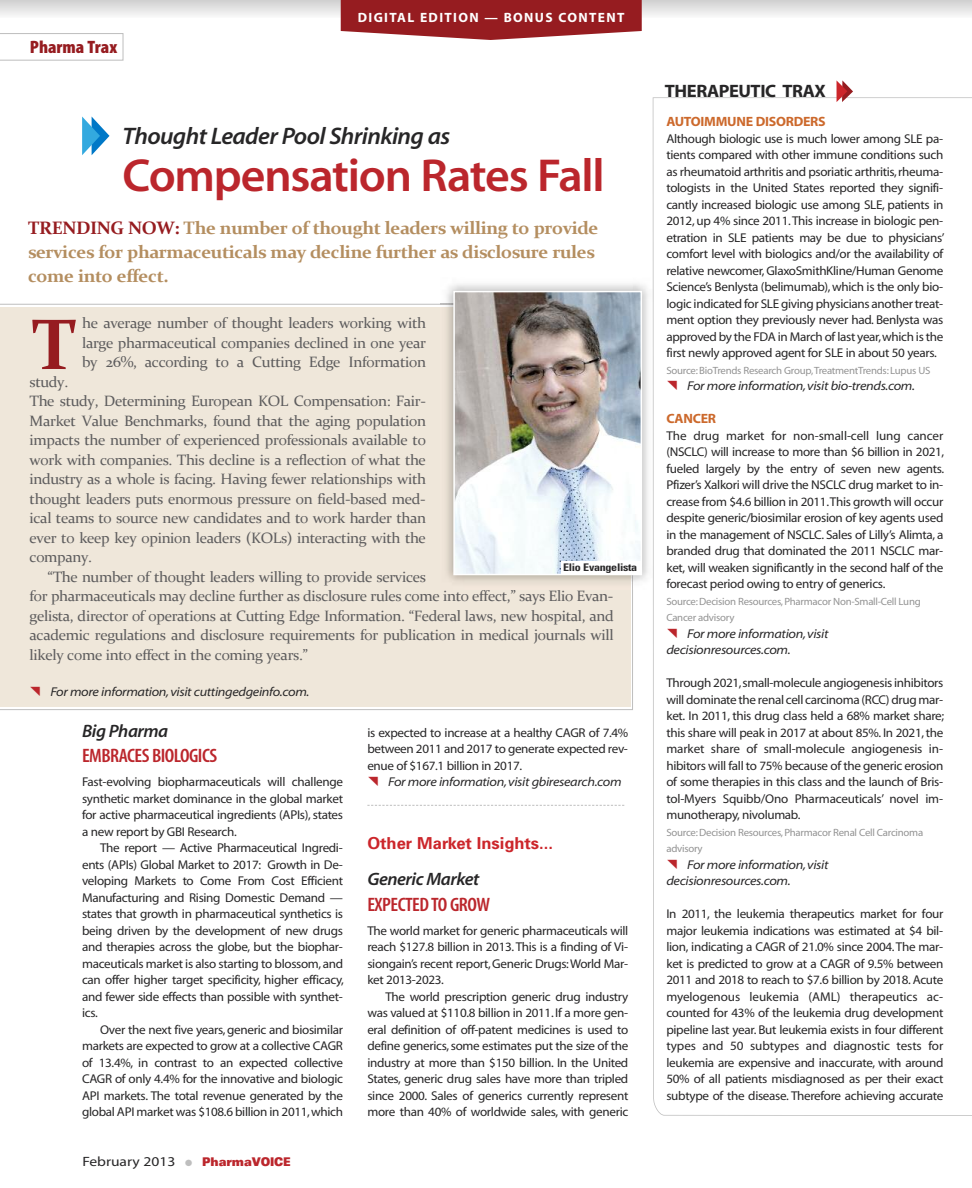
<style>
.page{position:relative;width:972px;height:1188px;background:#fff}
.page>*{position:absolute;margin:0;border:0;box-sizing:border-box;transform-origin:0 0}
.t1{font:700 72px "Constantia";color:#961c20}
.t2{font:46.5px "Myriad MM 565 wt 600 wd";letter-spacing:-.025em;color:#bb262c}
.t3{font:24px "Myriad MM It 565 wt 600 wd";letter-spacing:-.025em;color:#272627}
.t4{font:19.5px "Myriad MM 565 wt 300 wd";letter-spacing:-.025em;color:#bb262c;scale:1.05 1}
.t5{font:700 18px/24px "Constantia";letter-spacing:-.025em;color:#b48e60}
.t6{font:18px "Myriad MM It 565 wt 600 wd";letter-spacing:-.025em;color:#272627}
.t7{font:18px "Myriad MM 700 wt 600 wd";letter-spacing:-.025em;color:#272627}
.t8{font:18px "Myriad MM 830 wt 300 wd";color:#961c20;scale:1.05 1}
.t9{font:700 16.5px "Univers";color:#cc262b}
.t10{font:15px/19.5px "Constantia";letter-spacing:-.025em;color:#5d5c5d}
.t11{font:13.5px "Myriad MM 700 wt 600 wd";letter-spacing:.1em;color:#fff}
.t12{font:13.5px "Myriad MM 700 wt 600 wd";letter-spacing:-.02em;color:#cc692c}
.t13{font:13.5px "Myriad MM 400 wt 600 wd";color:#272627;scale:1.15 1}
.t14{font:12.75px/16.5px "Myriad MM 400 wt 600 wd";letter-spacing:-.025em;color:#272627;text-align:justify}
.t15{font:12.75px/16.5px "Myriad MM It 215 wt 700 wd";letter-spacing:-.025em;color:#272627}
.t16{font:10.5px/16.5px "Myriad MM 400 wt 600 wd";letter-spacing:-.025em;color:#939393}
.t17{font:700 condensed 10.5px "Univers";letter-spacing:-.025em;color:#272627;scale:1.15 1}
.s1{color:#961c20}
.s2{color:#bebebe}
.s3{font-family:"Univers";font-weight:900;font-stretch:expanded;font-size:12px;color:#bb262c}
</style>
<div class="page">
<svg style="left:0;top:0;width:972px;height:18px"></svg>
<svg style="left:341px;top:0;width:301px;height:40px;background:#a13539"></svg>
<svg style="left:0;top:33px;width:123px;height:28px"></svg>
<svg style="left:367px;top:805px;width:257px;height:1px"></svg>
<svg style="left:82px;top:117px;width:28px;height:38px"></svg>
<div style="left:0;top:307px;width:630px;height:400px;background:#efe7da"></div>
<img style="left:440px;top:278px;width:213px;height:312px">
<img style="left:456px;top:294px;width:183px;height:278px">
<div style="left:453px;top:291px;width:189px;height:284px;border:2px solid #fff"></div>
<div style="left:561px;top:562px;width:81px;height:13px;background:#fff"></div>
<svg style="left:653px;top:97px;width:319px;height:1019px"></svg>
<svg style="left:837px;top:80px;width:16px;height:22px"></svg>
<svg style="left:667px;top:381px;width:10px;height:9px"></svg>
<svg style="left:667px;top:628px;width:10px;height:10px"></svg>
<svg style="left:667px;top:859px;width:10px;height:10px"></svg>
<h3 class="t8" style="left:30px;top:40px;width:85px">Pharma Trax</h3>
<p class="t11" style="left:358px;top:12px;width:268px">DIGITAL EDITION — BONUS CONTENT</p>
<h3 class="t3" style="left:123px;top:127px;width:329px">Thought Leader Pool Shrinking as</h3>
<h2 class="t2" style="left:123px;top:158px;width:484px">Compensation Rates Fall</h2>
<h3 class="t5" style="left:28px;top:216px;width:572px"><span class="s1">TRenDInG nOW:</span> The number of thought leaders willing to provide services for pharmaceuticals may decline further as disclosure rules come into effect.</h3>
<p class="t10" style="left:82px;top:313px;width:345px;text-align:justify">he average number of thought leaders working with large pharmaceutical companies declined in one year by 26%, according to a Cutting Edge Information</p>
<p class="t10" style="left:30px;top:372px;width:398px">study.<br>The study, Determining European KOL Compensation: Fair-Market Value Benchmarks, found that the aging population impacts the number of experienced professionals available to work with companies. This decline is a reflection of what the industry as a whole is facing. Having fewer relationships with thought leaders puts enormous pressure on field-based med&shy;ical teams to source new candidates and to work harder than ever to keep key opinion leaders (KOLs) interacting with the company.</p>
<p class="t10" style="left:30px;top:567px;width:586px;text-indent:18px">“The number of thought leaders willing to provide services<br>for pharmaceuticals may decline further as disclosure rules come into effect,” says Elio Evan&shy;gelista, director of operations at Cutting Edge Information. “Federal laws, new hospital, and academic regulations and disclosure requirements for publication in medical journals will likely come into effect in the coming years.”</p>
<p class="t15" style="left:50px;top:684px;width:261px">For more information,visit cuttingedgeinfo.com.</p>
<h1 class="t1" style="left:31px;top:300px;width:46px">T</h1>
<p class="t17" style="left:563px;top:563px;width:66px">Elio Evangelista</p>
<h3 class="t6" style="left:82px;top:724px;width:88px">Big Pharma</h3>
<h3 class="t4" style="left:82px;top:749px;width:130px">EMBRACES BIOLOGICS</h3>
<p class="t14" style="left:82px;top:775px;width:263px">Fast-evolving biopharmaceuticals will challenge synthetic market dominance in the global market for active pharmaceutical ingredients (APIs), states a new report by GBI Research.</p>
<p class="t14" style="left:82px;top:841px;width:263px;text-indent:18px">The report — Active Pharmaceutical Ingredi&shy;ents (APIs) Global Market to 2017: Growth in De&shy;veloping Markets to Come From Cost Efficient Manufacturing and Rising Domestic Demand — states that growth in pharmaceutical synthetics is being driven by the development of new drugs and therapies across the globe, but the biophar&shy;maceuticals market is also starting to blossom,and can offer higher target specificity, higher efficacy, and fewer side effects than possible with synthet&shy;ics.</p>
<p class="t14" style="left:82px;top:1022px;width:263px;text-indent:18px">Over the next five years, generic and biosimilar markets are expected to grow at a collective CAGR of 13.4%, in contrast to an expected collective CAGR of only 4.4% for the innovative and biologic API markets. The total revenue generated by the global API market was $108.6 billion in 2011,which</p>
<p class="t13" style="left:82px;top:1157px;width:183px">February 2013 <span class="s2">●</span> <span class="s3">PharmaVOICE</span></p>
<p class="t14" style="left:367px;top:725px;width:263px">is expected to increase at a healthy CAGR of 7.4% between 2011 and 2017 to generate expected rev&shy;enue of $167.1 billion in 2017.</p>
<p class="t15" style="left:388px;top:775px;width:235px">For more information,visit gbiresearch.com</p>
<p class="t9" style="left:367px;top:837px;width:187px">Other Market Insights...</p>
<h3 class="t6" style="left:367px;top:872px;width:113px">Generic Market</h3>
<h3 class="t4" style="left:367px;top:897px;width:118px">EXPECTEDTO GROW</h3>
<p class="t14" style="left:367px;top:923px;width:263px">The world market for generic pharmaceuticals will reach $127.8 billion in 2013.This is a finding of Vi&shy;siongain’s recent report,Generic Drugs:World Mar&shy;ket 2013-2023.</p>
<p class="t14" style="left:367px;top:989px;width:263px;text-indent:18px">The world prescription generic drug industry was valued at $110.8 billion in 2011.If a more gen&shy;eral definition of off-patent medicines is used to define generics,some estimates put the size of the industry at more than $150 billion. In the United States, generic drug sales have more than tripled since 2000. Sales of generics currently represent more than 40% of worldwide sales, with generic</p>
<h3 class="t7" style="left:665px;top:84px;width:162px">THERAPEUTIC TRAX</h3>
<p class="t12" style="left:666px;top:117px;width:161px">AUTOIMMUNE DISORDERS</p>
<p class="t14" style="left:666px;top:131px;width:280px">Although biologic use is much lower among SLE pa&shy;tients compared with other immune conditions such as rheumatoid arthritis and psoriatic arthritis,rheuma&shy;tologists in the United States reported they signifi&shy;cantly increased biologic use among SLE, patients in 2012, up 4% since 2011.This increase in biologic pen&shy;etration in SLE patients may be due to physicians’ comfort level with biologics and/or the availability of relative newcomer, GlaxoSmithKline/Human Genome Science’s Benlysta (belimumab),which is the only bio&shy;logic indicated for SLE giving physicians another treat&shy;ment option they previously never had. Benlysta was approved by the FDA in March of last year,which is the first newly approved agent for SLE in about 50 years.</p>
<p class="t16" style="left:666px;top:363px;width:266px">Source:BioTrends Research Group,TreatmentTrends:Lupus US</p>
<p class="t15" style="left:687px;top:379px;width:229px">For more information,visit bio-trends.com.</p>
<p class="t12" style="left:666px;top:414px;width:51px">CANCER</p>
<p class="t14" style="left:666px;top:428px;width:279px">The drug market for non-small-cell lung cancer (NSCLC) will increase to more than $6 billion in 2021, fueled largely by the entry of seven new agents.<br>Pfizer’s Xalkori will drive the NSCLC drug market to in&shy;crease from $4.6 billion in 2011.This growth will occur despite generic/biosimilar erosion of key agents used in the management of NSCLC. Sales of Lilly’s Alimta, a branded drug that dominated the 2011 NSCLC mar&shy;ket, will weaken significantly in the second half of the forecast period owing to entry of generics.</p>
<p class="t16" style="left:666px;top:594px;width:256px">Source:Decision Resources,Pharmacor Non-Small-Cell Lung<br>Cancer advisory</p>
<p class="t15" style="left:666px;top:626px;width:164px;text-indent:21px">For more information,visit decisionresources.com.</p>
<p class="t14" style="left:666px;top:676px;width:279px">Through 2021,small-molecule angiogenesis inhibitors will dominate the renal cell carcinoma (RCC) drug mar&shy;ket. In 2011, this drug class held a 68% market share; this share will peak in 2017 at about 85%. In 2021, the market share of small-molecule angiogenesis in&shy;hibitors will fall to 75% because of the generic erosion of some therapies in this class and the launch of Bris&shy;tol-Myers Squibb/Ono Pharmaceuticals’ novel im&shy;munotherapy, nivolumab.</p>
<p class="t16" style="left:666px;top:825px;width:258px">Source:Decision Resources,Pharmacor Renal Cell Carcinoma advisory</p>
<p class="t15" style="left:666px;top:857px;width:164px;text-indent:21px">For more information,visit decisionresources.com.</p>
<p class="t14" style="left:666px;top:907px;width:278px">In 2011, the leukemia therapeutics market for four major leukemia indications was estimated at $4 bil&shy;lion, indicating a CAGR of 21.0% since 2004.The mar&shy;ket is predicted to grow at a CAGR of 9.5% between 2011 and 2018 to reach to $7.6 billion by 2018. Acute myelogenous leukemia (AML) therapeutics ac&shy;counted for 43% of the leukemia drug development pipeline last year. But leukemia exists in four different types and 50 subtypes and diagnostic tests for leukemia are expensive and inaccurate, with around 50% of all patients misdiagnosed as per their exact subtype of the disease. Therefore achieving accurate</p>
</div>
